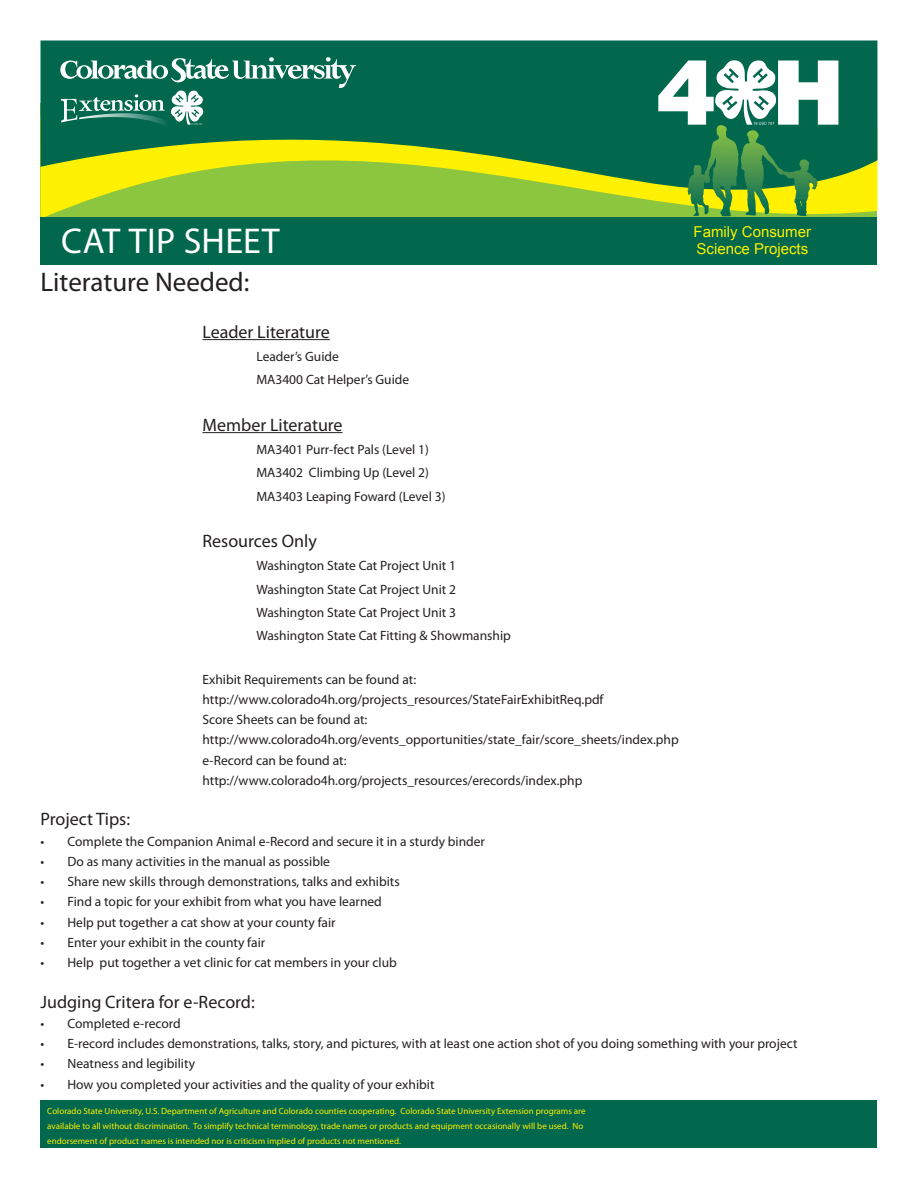
<style>
.page{position:relative;width:918px;height:1188px;background:#fff}
.page>*{position:absolute;margin:0;border:0;box-sizing:border-box;transform-origin:0 0}
.t1{font:36px "Myriad Pro";letter-spacing:.01em;color:#fff}
.body{font:27px "Myriad Pro";color:#231f20}
.body-2{font:18px "Myriad Pro";color:#231f20}
.t2{font:15px "Arial";color:#fff101}
.body-3{font:13.5px "Myriad Pro";color:#231f20}
.t3{font:9px/15px "Myriad Pro";color:#fff101}
</style>
<div class="page">
<svg style="left:40px;top:198px;width:837px;height:19px;fill:#8bc63e"></svg>
<svg style="left:40px;top:40px;width:838px;height:158px;fill:#01674d"></svg>
<svg style="left:60px;top:56px;width:296px;height:70px"></svg>
<div style="left:40px;top:217px;width:838px;height:48px;background:#01674d"></div>
<svg style="left:658px;top:58px;width:180px;height:158px"></svg>
<div style="left:40px;top:1100px;width:838px;height:48px;background:#01674d"></div>
<hr style="left:202px;top:339px;width:128px;height:1px;background:#231f20">
<hr style="left:202px;top:432px;width:141px;height:1px;background:#231f20">
<p class="t1" style="left:61px;top:219px;width:220px">CAT TIP SHEET</p>
<p class="t2" style="left:694px;top:222px;width:119px">Family Consumer</p>
<p class="t2" style="left:697px;top:238px;width:113px">Science Projects</p>
<p class="body" style="left:40px;top:266px;width:210px">Literature Needed:</p>
<p class="body-2" style="left:202px;top:321px;width:129px">Leader Literature</p>
<p class="body-3" style="left:256px;top:348px;width:84px">Leader’s Guide</p>
<p class="body-3" style="left:256px;top:371px;width:154px">MA3400 Cat Helper’s Guide</p>
<p class="body-2" style="left:202px;top:414px;width:142px">Member Literature</p>
<p class="body-3" style="left:256px;top:441px;width:174px">MA3401 Purr-fect Pals (Level 1)</p>
<p class="body-3" style="left:256px;top:464px;width:174px">MA3402 Climbing Up (Level 2)</p>
<p class="body-3" style="left:256px;top:488px;width:191px">MA3403 Leaping Foward (Level 3)</p>
<p class="body-2" style="left:202px;top:530px;width:116px">Resources Only</p>
<p class="body-3" style="left:256px;top:557px;width:201px">Washington State Cat Project Unit 1</p>
<p class="body-3" style="left:256px;top:581px;width:201px">Washington State Cat Project Unit 2</p>
<p class="body-3" style="left:256px;top:604px;width:201px">Washington State Cat Project Unit 3</p>
<p class="body-3" style="left:256px;top:627px;width:256px">Washington State Cat Fitting &amp; Showmanship</p>
<p class="body-3" style="left:202px;top:671px;width:215px">Exhibit Requirements can be found at:</p>
<p class="body-3" style="left:202px;top:691px;width:403px">http://www.colorado4h.org/projects_resources/StateFairExhibitReq.pdf</p>
<p class="body-3" style="left:202px;top:711px;width:166px">Score Sheets can be found at:</p>
<p class="body-3" style="left:202px;top:731px;width:478px">http://www.colorado4h.org/events_opportunities/state_fair/score_sheets/index.php</p>
<p class="body-3" style="left:202px;top:752px;width:146px">e-Record can be found at:</p>
<p class="body-3" style="left:202px;top:772px;width:381px">http://www.colorado4h.org/projects_resources/erecords/index.php</p>
<p class="body-2" style="left:40px;top:808px;width:91px">Project Tips:</p>
<p class="body-3" style="left:40px;top:833px;width:446px">• Complete the Companion Animal e-Record and secure it in a sturdy binder</p>
<p class="body-3" style="left:40px;top:853px;width:291px">• Do as many activities in the manual as possible</p>
<p class="body-3" style="left:40px;top:873px;width:361px">• Share new skills through demonstrations, talks and exhibits</p>
<p class="body-3" style="left:40px;top:893px;width:343px">• Find a topic for your exhibit from what you have learned</p>
<p class="body-3" style="left:40px;top:914px;width:297px">• Help put together a cat show at your county fair</p>
<p class="body-3" style="left:40px;top:934px;width:226px">• Enter your exhibit in the county fair</p>
<p class="body-3" style="left:40px;top:954px;width:358px">• Help put together a vet clinic for cat members in your club</p>
<p class="body-2" style="left:40px;top:990px;width:216px">Judging Critera for e-Record:</p>
<p class="body-3" style="left:40px;top:1015px;width:142px">• Completed e-record</p>
<p class="body-3" style="left:40px;top:1035px;width:758px">• E-record includes demonstrations, talks, story, and pictures, with at least one action shot of you doing something with your project</p>
<p class="body-3" style="left:40px;top:1055px;width:156px">• Neatness and legibility</p>
<p class="body-3" style="left:40px;top:1076px;width:395px">• How you completed your activities and the quality of your exhibit</p>
<p class="t3" style="left:47px;top:1103px;width:540px">Colorado State University, U.S. Department of Agriculture and Colorado counties cooperating. Colorado State University Extension programs are available to all without discrimination. To simplify technical terminology, trade names or products and equipment occasionally will be used. No endorsement of product names is intended nor is criticism implied of products not mentioned.</p>
</div>
